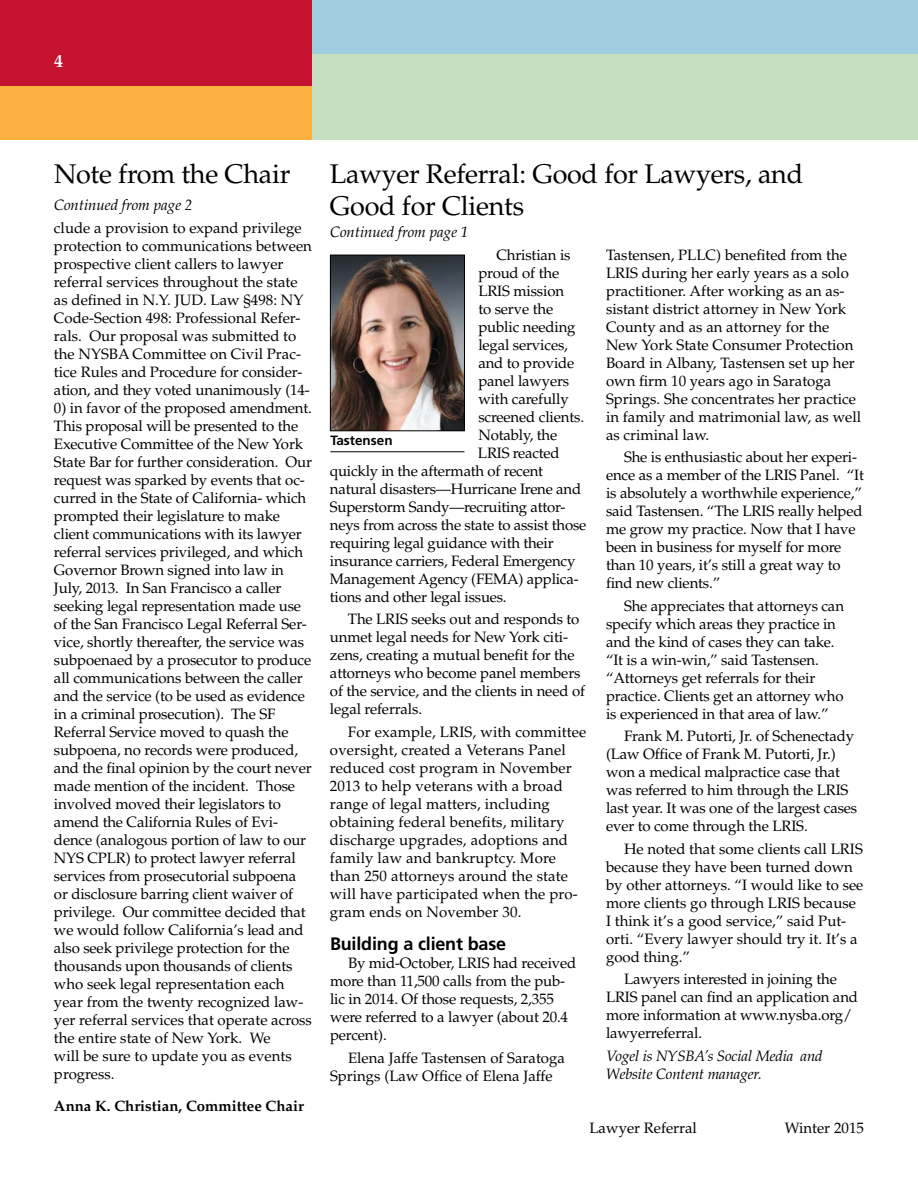
<style>
.page{position:relative;width:918px;height:1188px;background:#fff}
.page>*{position:absolute;margin:0;border:0;box-sizing:border-box;transform-origin:0 0}
.t1{font:27px/32.4px "Palatino";letter-spacing:-.01em;color:#000}
.t2{font:700 18px "Frutiger";letter-spacing:-.01em;color:#000}
.t3{font:700 18px "Palatino";color:#fff}
.t4{font:15px/18px "Palatino";letter-spacing:-.01em;color:#000}
.t5{font:15px/18px "Palatino";letter-spacing:.01em;color:#000}
.t6{font:italic 15px/18px "Palatino";letter-spacing:-.01em;color:#000}
.t7{font:700 15px "Palatino";color:#000}
.t8{font:700 13.5px "Frutiger";color:#000}
</style>
<div class="page">
<div style="left:312px;top:0;width:606px;height:54px;background:#9fcedf"></div>
<div style="left:312px;top:54px;width:606px;height:86px;background:#c7dfbf"></div>
<div style="left:0;top:86px;width:312px;height:54px;background:#fbb040"></div>
<div style="left:0;top:0;width:312px;height:86px;background:#c41230"></div>
<img style="left:332px;top:257px;width:131px;height:172px">
<div style="left:330px;top:255px;width:135px;height:176px;border:1px solid #000"></div>
<hr style="left:330px;top:452px;width:134px;height:1px;background:#000">
<p class="t3" style="left:54px;top:51px;width:10px">4</p>
<h1 class="t1" style="left:54px;top:158px;width:238px">Note from the Chair</h1>
<h1 class="t1" style="left:330px;top:158px;width:475px">Lawyer Referral: Good for Lawyers, and<br>Good for Clients</h1>
<p class="t4" style="left:496px;top:246px;width:76px">Christian is</p>
<p class="t4" style="left:478px;top:264px;width:82px">proud of the</p>
<p class="t4" style="left:478px;top:282px;width:87px">LRIS mission</p>
<p class="t4" style="left:478px;top:300px;width:76px">to serve the</p>
<p class="t4" style="left:478px;top:318px;width:99px">public needing</p>
<p class="t4" style="left:478px;top:336px;width:91px">legal services,</p>
<p class="t4" style="left:478px;top:354px;width:98px">and to provide</p>
<p class="t4" style="left:478px;top:372px;width:92px">panel lawyers</p>
<p class="t4" style="left:478px;top:390px;width:92px">with carefully</p>
<p class="t4" style="left:478px;top:408px;width:107px">screened clients.</p>
<p class="t4" style="left:478px;top:426px;width:81px">Notably, the</p>
<p class="t4" style="left:478px;top:444px;width:83px">LRIS reacted</p>
<p class="t4" style="left:330px;top:462px;width:215px">quickly in the aftermath of recent</p>
<p class="t4" style="left:330px;top:480px;width:253px">natural disasters—Hurricane Irene and</p>
<p class="t4" style="left:330px;top:498px;width:237px">Superstorm Sandy—recruiting attor-</p>
<p class="t4" style="left:330px;top:516px;width:258px">neys from across the state to assist those</p>
<p class="t4" style="left:330px;top:534px;width:225px">requiring legal guidance with their</p>
<p class="t4" style="left:330px;top:552px;width:247px">insurance carriers, Federal Emergency</p>
<p class="t4" style="left:330px;top:570px;width:250px">Management Agency (FEMA) applica-</p>
<p class="t4" style="left:330px;top:588px;width:178px">tions and other legal issues.</p>
<p class="t4" style="left:330px;top:610px;width:257px;text-indent:18px">The LRIS seeks out and responds to unmet legal needs for New York citi&shy;zens, creating a mutual benefit for the attorneys who become panel members of the service, and the clients in need of legal referrals.</p>
<p class="t5" style="left:330px;top:723px;width:258px;text-indent:18px">For example, LRIS, with committee oversight, created a Veterans Panel reduced cost program in November 2013 to help veterans with a broad range of legal matters, including obtaining federal benefits, military discharge upgrades, adoptions and family law and bankruptcy. More than 250 attorneys around the state will have participated when the pro&shy;gram ends on November 30.</p>
<p class="t2" style="left:330px;top:933px;width:178px">Building a client base</p>
<p class="t4" style="left:330px;top:954px;width:248px;text-indent:18px">By mid-October, LRIS had received more than 11,500 calls from the pub&shy;lic in 2014. Of those requests, 2,355 were referred to a lawyer (about 20.4 percent).</p>
<p class="t4" style="left:330px;top:1049px;width:237px;text-indent:18px">Elena Jaffe Tastensen of Saratoga<br>Springs (Law Office of Elena Jaffe</p>
<p class="t6" style="left:54px;top:196px;width:140px">Continued from page 2</p>
<p class="t4" style="left:54px;top:219px;width:259px">clude a provision to expand privilege protection to communications between prospective client callers to lawyer referral services throughout the state as defined in N.Y. JUD. Law §498: NY Code-Section 498: Professional Refer&shy;rals. Our proposal was submitted to the NYSBA Committee on Civil Prac&shy;tice Rules and Procedure for consider&shy;ation, and they voted unanimously (14-</p>
<p class="t4" style="left:54px;top:399px;width:260px">0) in favor of the proposed amendment.<br>This proposal will be presented to the Executive Committee of the New York State Bar for further consideration. Our request was sparked by events that oc&shy;curred in the State of California- which prompted their legislature to make client communications with its lawyer referral services privileged, and which Governor Brown signed into law in July, 2013. In San Francisco a caller seeking legal representation made use of the San Francisco Legal Referral Ser&shy;vice, shortly thereafter, the service was subpoenaed by a prosecutor to produce all communications between the caller and the service (to be used as evidence in a criminal prosecution). The SF Referral Service moved to quash the subpoena, no records were produced, and the final opinion by the court never made mention of the incident. Those involved moved their legislators to amend the California Rules of Evi&shy;dence (analogous portion of law to our NYS CPLR) to protect lawyer referral services from prosecutorial subpoena or disclosure barring client waiver of privilege. Our committee decided that we would follow California’s lead and also seek privilege protection for the thousands upon thousands of clients who seek legal representation each year from the twenty recognized law&shy;yer referral services that operate across the entire state of New York. We<br>will be sure to update you as events progress.</p>
<p class="t7" style="left:54px;top:1097px;width:251px">Anna K. Christian, Committee Chair</p>
<p class="t6" style="left:330px;top:223px;width:140px">Continued from page 1</p>
<p class="t4" style="left:606px;top:246px;width:257px">Tastensen, PLLC) benefited from the LRIS during her early years as a solo practitioner. After working as an as&shy;sistant district attorney in New York County and as an attorney for the New York State Consumer Protection Board in Albany, Tastensen set up her own firm 10 years ago in Saratoga Springs. She concentrates her practice in family and matrimonial law, as well as criminal law.</p>
<p class="t4" style="left:606px;top:448px;width:259px;text-indent:18px">She is enthusiastic about her experi&shy;ence as a member of the LRIS Panel. “It is absolutely a worthwhile experience,” said Tastensen. “The LRIS really helped me grow my practice. Now that I have been in business for myself for more than 10 years, it’s still a great way to find new clients.”</p>
<p class="t4" style="left:606px;top:597px;width:240px;text-indent:18px">She appreciates that attorneys can specify which areas they practice in and the kind of cases they can take. “It is a win-win,” said Tastensen. “Attorneys get referrals for their practice. Clients get an attorney who is experienced in that area of law.”</p>
<p class="t4" style="left:606px;top:727px;width:253px;text-indent:18px">Frank M. Putorti, Jr. of Schenectady (Law Office of Frank M. Putorti, Jr.) won a medical malpractice case that was referred to him through the LRIS last year. It was one of the largest cases ever to come through the LRIS.</p>
<p class="t4" style="left:606px;top:840px;width:259px;text-indent:18px">He noted that some clients call LRIS because they have been turned down by other attorneys. “I would like to see more clients go through LRIS because I think it’s a good service,” said Put&shy;orti. “Every lawyer should try it. It’s a good thing.”</p>
<p class="t4" style="left:606px;top:970px;width:254px;text-indent:18px">Lawyers interested in joining the<br>LRIS panel can find an application and more information at www.nysba.org/ lawyerreferral.</p>
<p class="t6" style="left:606px;top:1047px;width:218px">Vogel is NYSBA’s Social Media and<br>Website Content manager.</p>
<p class="t8" style="left:330px;top:432px;width:64px">Tastensen</p>
<p class="t4" style="left:590px;top:1119px;width:109px">Lawyer Referral</p>
<p class="t4" style="left:785px;top:1119px;width:81px">Winter 2015</p>
</div>
